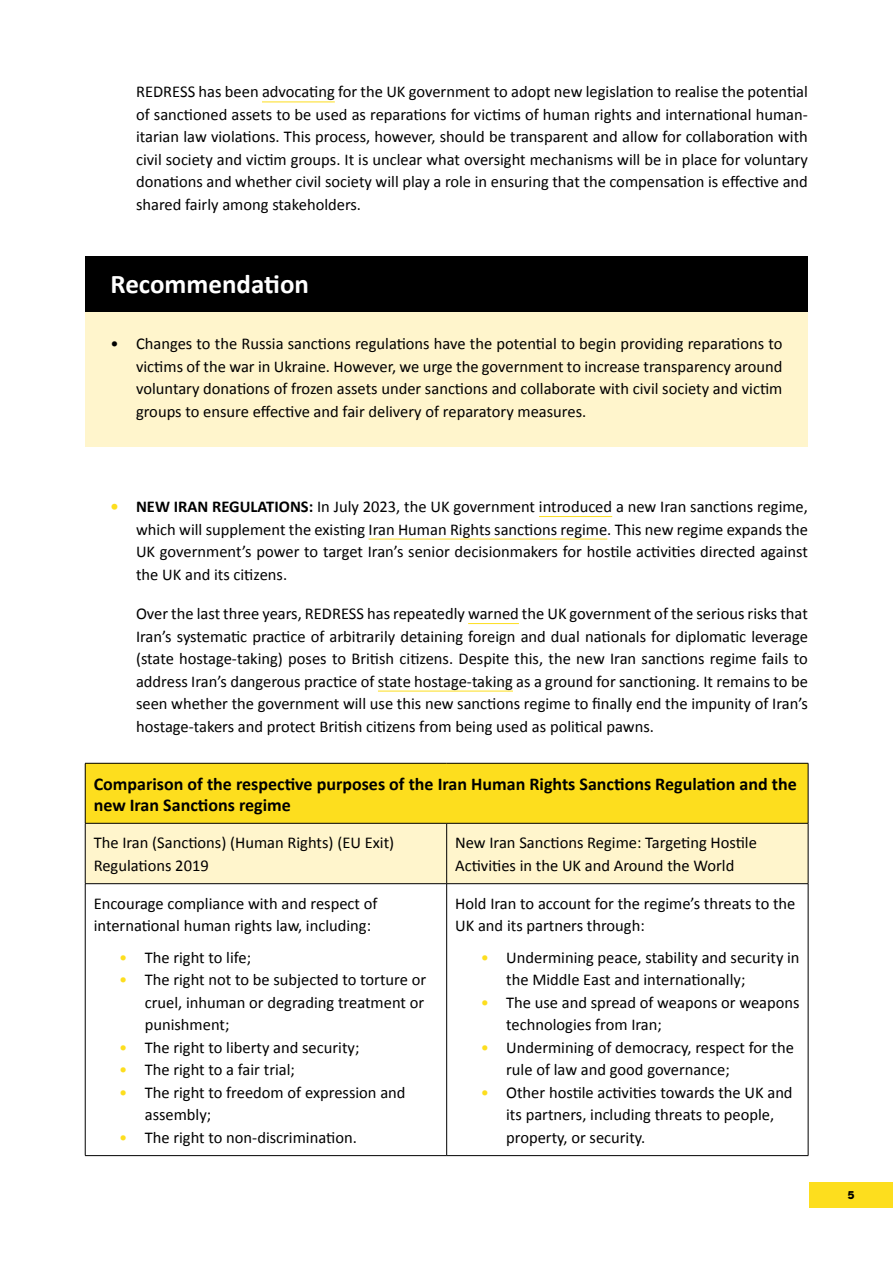
<style>
.page{position:relative;width:893px;height:1263px;background:#fff}
.page>*{position:absolute;margin:0;border:0;box-sizing:border-box;transform-origin:0 0}
.t1{font:700 27px "Calibri";color:#fff}
.t2{font:700 18px/21px "Calibri";color:#000}
.t3{font:16.5px/22.5px "Calibri";color:#000}
.t4{font:900 12px "Sofia Pro";color:#000}
.s1{font-weight:700;color:#fdde1e}
.s2{font-weight:700}
.s3{color:#fdde1e}
</style>
<div class="page">
<div style="left:809px;top:1182px;width:84px;height:26px;background:#fdde1e"></div>
<hr style="left:262px;top:102px;width:73px;height:1px;background:#fdde1e">
<hr style="left:539px;top:516px;width:73px;height:1px;background:#fdde1e">
<hr style="left:369px;top:539px;width:238px;height:1px;background:#fdde1e">
<hr style="left:468px;top:623px;width:51px;height:1px;background:#fdde1e">
<hr style="left:378px;top:691px;width:135px;height:1px;background:#fdde1e">
<div style="left:85px;top:763px;width:723px;height:60px;background:#fdde1e"></div>
<div style="left:86px;top:824px;width:722px;height:59px;background:#fff5cc"></div>
<hr style="left:85px;top:763px;width:362px;height:1px;background:#000">
<hr style="left:85px;top:763px;width:1px;height:60px;background:#000">
<hr style="left:447px;top:763px;width:361px;height:1px;background:#000">
<hr style="left:808px;top:763px;width:1px;height:60px;background:#000">
<hr style="left:85px;top:823px;width:362px;height:1px;background:#000">
<hr style="left:85px;top:823px;width:1px;height:60px;background:#000">
<hr style="left:447px;top:823px;width:361px;height:1px;background:#000">
<hr style="left:446px;top:823px;width:1px;height:60px;background:#000">
<hr style="left:808px;top:823px;width:1px;height:60px;background:#000">
<hr style="left:85px;top:883px;width:362px;height:1px;background:#000">
<hr style="left:85px;top:884px;width:1px;height:271px;background:#000">
<hr style="left:447px;top:883px;width:361px;height:1px;background:#000">
<hr style="left:446px;top:884px;width:1px;height:271px;background:#000">
<hr style="left:808px;top:884px;width:1px;height:271px;background:#000">
<hr style="left:85px;top:1155px;width:362px;height:1px;background:#000">
<hr style="left:447px;top:1155px;width:361px;height:1px;background:#000">
<div style="left:85px;top:256px;width:723px;height:56px;background:#000"></div>
<div style="left:85px;top:312px;width:723px;height:134px;background:#fff5cc"></div>
<p class="t3" style="left:136px;top:80px;width:673px;text-align:justify">REDRESS has been advocating for the UK government to adopt new legislation to realise the potential of sanctioned assets to be used as reparations for victims of human rights and international human&shy;itarian law violations. This process, however, should be transparent and allow for collaboration with civil society and victim groups. It is unclear what oversight mechanisms will be in place for voluntary donations and whether civil society will play a role in ensuring that the compensation is effective and shared fairly among stakeholders.</p>
<h1 class="t1" style="left:111px;top:267px;width:200px">Recommendation</h1>
<p class="t3" style="left:136px;top:332px;width:648px;text-align:justify;text-indent:-26px">• Changes to the Russia sanctions regulations have the potential to begin providing reparations to victims of the war in Ukraine. However, we urge the government to increase transparency around voluntary donations of frozen assets under sanctions and collaborate with civil society and victim groups to ensure effective and fair delivery of reparatory measures.</p>
<p class="t3" style="left:136px;top:495px;width:673px;text-align:justify;text-indent:-25px"><span class="s1">•</span> <span class="s2">NEW IRAN REGULATIONS:</span> In July 2023, the UK government introduced a new Iran sanctions regime, which will supplement the existing Iran Human Rights sanctions regime. This new regime expands the UK government’s power to target Iran’s senior decisionmakers for hostile activities directed against the UK and its citizens.</p>
<p class="t3" style="left:136px;top:602px;width:673px;text-align:justify">Over the last three years, REDRESS has repeatedly warned the UK government of the serious risks that Iran’s systematic practice of arbitrarily detaining foreign and dual nationals for diplomatic leverage (state hostage-taking) poses to British citizens. Despite this, the new Iran sanctions regime fails to address Iran’s dangerous practice of state hostage-taking as a ground for sanctioning. It remains to be seen whether the government will use this new sanctions regime to finally end the impunity of Iran’s hostage-takers and protect British citizens from being used as political pawns.</p>
<p class="t2" style="left:94px;top:772px;width:704px">Comparison of the respective purposes of the Iran Human Rights Sanctions Regulation and the new Iran Sanctions regime</p>
<p class="t3" style="left:94px;top:831px;width:302px">The Iran (Sanctions) (Human Rights) (EU Exit)<br>Regulations 2019</p>
<p class="t3" style="left:455px;top:831px;width:303px">New Iran Sanctions Regime: Targeting Hostile<br>Activities in the UK and Around the World</p>
<p class="t3" style="left:94px;top:891px;width:285px">Encourage compliance with and respect of international human rights law, including:</p>
<p class="t3" style="left:119px;top:945px;width:133px"><span class="s3">•</span> The right to life;</p>
<p class="t3" style="left:145px;top:968px;width:283px;text-align:justify;text-indent:-26px"><span class="s3">•</span> The right not to be subjected to torture or cruel, inhuman or degrading treatment or punishment;</p>
<p class="t3" style="left:119px;top:1035px;width:242px"><span class="s3">•</span> The right to liberty and security;</p>
<p class="t3" style="left:119px;top:1058px;width:177px"><span class="s3">•</span> The right to a fair trial;</p>
<p class="t3" style="left:145px;top:1080px;width:262px;text-indent:-26px"><span class="s3">•</span> The right to freedom of expression and assembly;</p>
<p class="t3" style="left:119px;top:1125px;width:239px"><span class="s3">•</span> The right to non-discrimination.</p>
<p class="t3" style="left:455px;top:891px;width:342px">Hold Iran to account for the regime’s threats to the<br>UK and its partners through:</p>
<p class="t3" style="left:506px;top:945px;width:295px;text-indent:-26px"><span class="s3">•</span> Undermining peace, stability and security in the Middle East and internationally;</p>
<p class="t3" style="left:506px;top:990px;width:295px;text-indent:-26px"><span class="s3">•</span> The use and spread of weapons or weapons technologies from Iran;</p>
<p class="t3" style="left:506px;top:1035px;width:289px;text-indent:-26px"><span class="s3">•</span> Undermining of democracy, respect for the rule of law and good governance;</p>
<p class="t3" style="left:506px;top:1080px;width:288px;text-indent:-26px"><span class="s3">•</span> Other hostile activities towards the UK and its partners, including threats to people, property, or security.</p>
<p class="t4" style="left:847px;top:1185px;width:9px">5</p>
</div>
